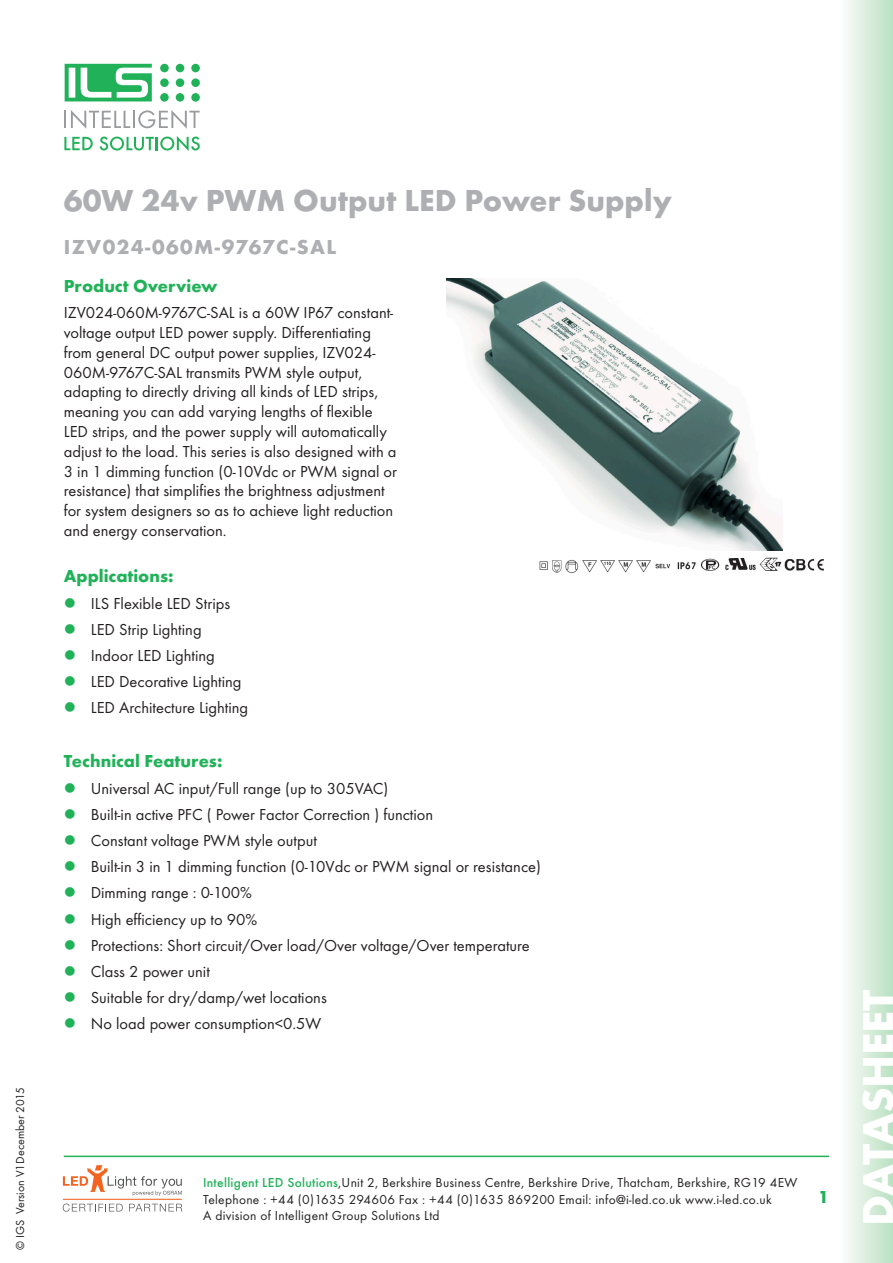
<style>
.page{position:relative;width:893px;height:1263px;background:#fff}
.page>*{position:absolute;margin:0;border:0;box-sizing:border-box;transform-origin:0 0}
.t1{font:700 45px "Futura T";color:#fff}
.t2{font:700 31.5px "Futura T";color:#aeafb3}
.t3{font:700 21px "Futura T";letter-spacing:.07em;color:#aeafb3}
.Bodytext{font:700 18px "Futura T";color:#21b259}
.Bodytext-2{font:16.5px/19.8px "Futura T";color:#231f20}
.t4{font:13.5px/16.2px "Futura T";letter-spacing:.02em;color:#231f20}
.t5{font:12px "Futura T";color:#231f20}
.s1{font-weight:500;color:#21b259}
</style>
<div class="page">
<svg style="left:64px;top:110px;width:136px;height:19px"></svg>
<div style="left:160px;top:64px;width:9px;height:8px;background:#21b259;border-radius:50%"></div>
<div style="left:176px;top:64px;width:8px;height:8px;background:#21b259;border-radius:50%"></div>
<div style="left:191px;top:64px;width:9px;height:8px;background:#21b259;border-radius:50%"></div>
<div style="left:160px;top:78px;width:9px;height:9px;background:#21b259;border-radius:50%"></div>
<div style="left:176px;top:78px;width:8px;height:9px;background:#21b259;border-radius:50%"></div>
<div style="left:191px;top:78px;width:9px;height:9px;background:#21b259;border-radius:50%"></div>
<div style="left:160px;top:93px;width:9px;height:9px;background:#21b259;border-radius:50%"></div>
<div style="left:176px;top:93px;width:8px;height:9px;background:#21b259;border-radius:50%"></div>
<div style="left:191px;top:93px;width:9px;height:9px;background:#21b259;border-radius:50%"></div>
<svg style="left:65px;top:64px;width:87px;height:37px"></svg>
<svg style="left:64px;top:137px;width:29px;height:13px"></svg>
<svg style="left:100px;top:136px;width:100px;height:15px"></svg>
<hr style="left:64px;top:1155px;width:765px;height:2px;background:#21b259">
<svg style="left:63px;top:1165px;width:119px;height:31px"></svg>
<svg style="left:63px;top:1203px;width:60px;height:8px"></svg>
<svg style="left:129px;top:1204px;width:53px;height:7px"></svg>
<hr style="left:63px;top:1199px;width:119px;height:1px;background:#f36421">
<div style="left:840px;top:0;width:53px;height:1263px;background:linear-gradient(to right,#fdfdfc,#b9e0c1)"></div>
<img style="left:447px;top:279px;width:336px;height:272px">
<img style="left:539px;top:557px;width:285px;height:16px">
<p class="t5" style="left:13px;top:1250px;width:165px;rotate:-90deg">© IGS Version V1December 2015</p>
<p class="t2" style="left:64px;top:182px;width:610px">60W 24v PWM Output LED Power Supply</p>
<p class="t3" style="left:64px;top:235px;width:274px">IZV024-060M-9767C-SAL</p>
<p class="Bodytext" style="left:64px;top:275px;width:155px">Product Overview</p>
<p class="Bodytext-2" style="left:64px;top:303px;width:335px">IZV024-060M-9767C-SAL is a 60W IP67 constant&shy;voltage output LED power supply. Differentiating from general DC output power supplies, IZV024- 060M-9767C-SAL transmits PWM style output, adapting to directly driving all kinds of LED strips, meaning you can add varying lengths of flexible LED strips, and the power supply will automatically adjust to the load. This series is also designed with a 3 in 1 dimming function (0-10Vdc or PWM signal or resistance) that simplifies the brightness adjustment for system designers so as to achieve light reduction and energy conservation.</p>
<p class="Bodytext" style="left:64px;top:566px;width:111px">Applications:</p>
<p class="Bodytext-2" style="left:91px;top:593px;width:141px">ILS Flexible LED Strips</p>
<p class="Bodytext-2" style="left:91px;top:619px;width:112px">LED Strip Lighting</p>
<p class="Bodytext-2" style="left:91px;top:645px;width:126px">Indoor LED Lighting</p>
<p class="Bodytext-2" style="left:91px;top:672px;width:152px">LED Decorative Lighting</p>
<p class="Bodytext-2" style="left:91px;top:698px;width:159px">LED Architecture Lighting</p>
<p class="Bodytext" style="left:64px;top:751px;width:160px">Technical Features:</p>
<p class="Bodytext-2" style="left:91px;top:778px;width:299px">Universal AC input/Full range (up to 305VAC)</p>
<p class="Bodytext-2" style="left:91px;top:804px;width:344px">Built-in active PFC ( Power Factor Correction ) function</p>
<p class="Bodytext-2" style="left:91px;top:830px;width:228px">Constant voltage PWM style output</p>
<p class="Bodytext-2" style="left:91px;top:857px;width:452px">Built-in 3 in 1 dimming function (0-10Vdc or PWM signal or resistance)</p>
<p class="Bodytext-2" style="left:91px;top:883px;width:163px">Dimming range : 0-100%</p>
<p class="Bodytext-2" style="left:91px;top:909px;width:168px">High efficiency up to 90%</p>
<p class="Bodytext-2" style="left:91px;top:935px;width:441px">Protections: Short circuit/Over load/Over voltage/Over temperature</p>
<p class="Bodytext-2" style="left:91px;top:961px;width:121px">Class 2 power unit</p>
<p class="Bodytext-2" style="left:91px;top:987px;width:237px">Suitable for dry/damp/wet locations</p>
<p class="Bodytext-2" style="left:91px;top:1014px;width:232px">No load power consumption&lt;0.5W</p>
<p class="t4" style="left:203px;top:1175px;width:596px"><span class="s1">Intelligent LED Solutions</span>,Unit 2, Berkshire Business Centre, Berkshire Drive, Thatcham, Berkshire, RG19 4EW<br>Telephone : +44 (0)1635 294606 Fax : +44 (0)1635 869200 Email: info@i-led.co.uk www.i-led.co.uk<br>A division of Intelligent Group Solutions Ltd</p>
<p class="Bodytext" style="left:818px;top:1186px;width:12px">1</p>
<h1 class="t1" style="left:851px;top:1226px;width:238px;rotate:-90deg">DATASHEET</h1>
</div>
